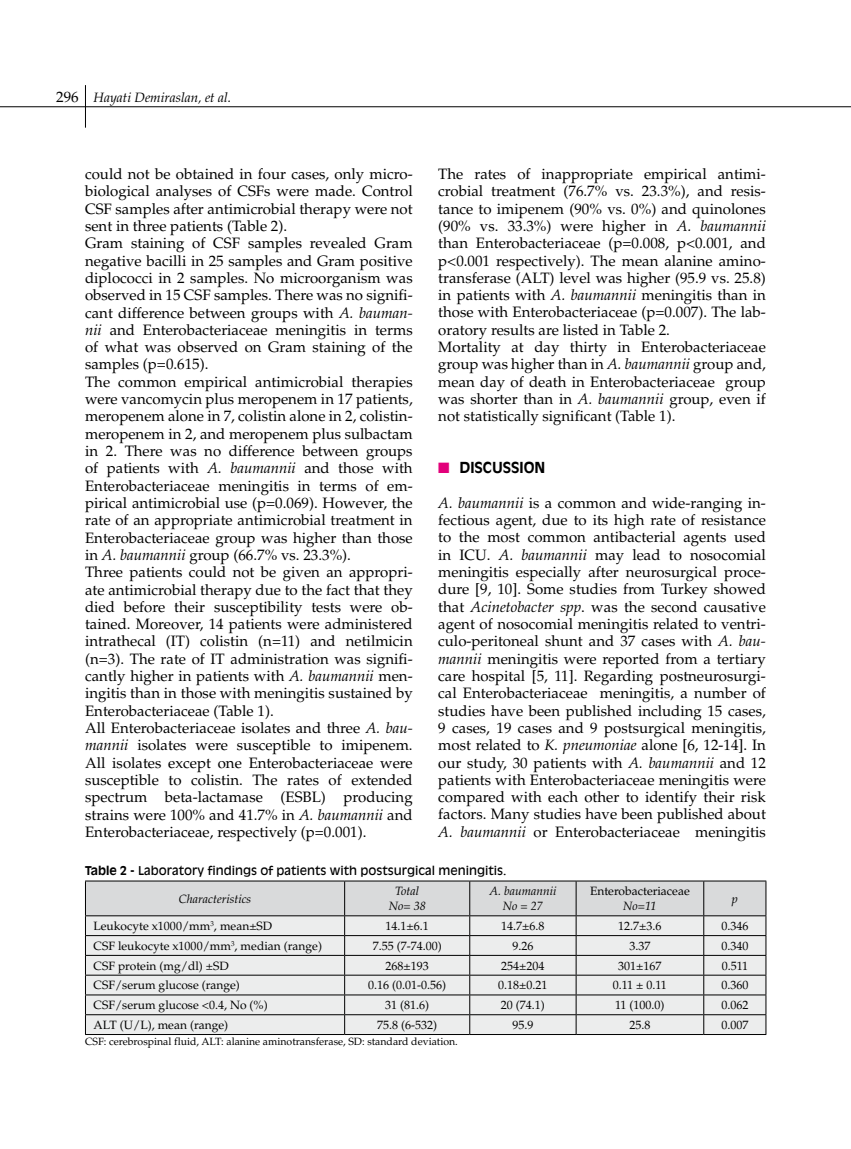
<style>
.page{position:relative;width:851px;height:1149px;background:#fff}
.page>*{position:absolute;margin:0;border:0;box-sizing:border-box;transform-origin:0 0}
.t1{font:15px/17.2px "Palatino LT Std";color:#000}
.t2{font:700 15px "Antique Olive Std";color:#000}
.t3{font:italic 13.5px "Palatino LT Std";color:#000}
.t4{font:12px "Palatino LT Std";color:#000}
.t5{font:12px "Antique Olive Std";color:#000}
.t6{font:italic 12px/15px "Palatino LT Std";color:#000;text-align:center}
.t7{font:10.5px "Palatino LT Std";color:#000}
.s1{font-style:normal;font-size:15px}
.s2{font-style:italic}
.s3{color:#e2007a}
.s4{font-weight:700}
</style>
<div class="page">
<hr style="left:85px;top:85px;width:1px;height:43px;background:#000">
<hr style="left:0;top:106px;width:850px;height:1px;background:#000">
<svg style="left:85px;top:880px;width:681px;height:153px"></svg>
<hr style="left:85px;top:1033px;width:259px;height:1px;background:#000">
<hr style="left:344px;top:1033px;width:125px;height:1px;background:#000">
<hr style="left:469px;top:1033px;width:107px;height:1px;background:#000">
<hr style="left:576px;top:1033px;width:127px;height:1px;background:#000">
<hr style="left:703px;top:1033px;width:63px;height:1px;background:#000">
<p class="t3" style="left:56px;top:89px;width:177px"><span class="s1">296</span> Hayati Demiraslan, et al.</p>
<p class="t1" style="left:85px;top:165px;width:329px">could not be obtained in four cases, only micro&shy;biological analyses of CSFs were made. Control CSF samples after antimicrobial therapy were not sent in three patients (Table 2).<br>Gram staining of CSF samples revealed Gram negative bacilli in 25 samples and Gram positive diplococci in 2 samples. No microorganism was observed in 15 CSF samples. There was no signifi&shy;cant difference between groups with <span class="s2">A. bauman&shy;nii</span> and Enterobacteriaceae meningitis in terms of what was observed on Gram staining of the samples (p=0.615).<br>The common empirical antimicrobial therapies were vancomycin plus meropenem in 17 patients, meropenem alone in 7, colistin alone in 2, colistin&shy;meropenem in 2, and meropenem plus sulbactam in 2. There was no difference between groups of patients with <span class="s2">A. baumannii</span> and those with Enterobacteriaceae meningitis in terms of em&shy;pirical antimicrobial use (p=0.069). However, the rate of an appropriate antimicrobial treatment in Enterobacteriaceae group was higher than those in <span class="s2">A. baumannii</span> group (66.7% vs. 23.3%).<br>Three patients could not be given an appropri&shy;ate antimicrobial therapy due to the fact that they died before their susceptibility tests were ob&shy;tained. Moreover, 14 patients were administered intrathecal (IT) colistin (n=11) and netilmicin (n=3). The rate of IT administration was signifi&shy;cantly higher in patients with <span class="s2">A. baumannii</span> men&shy;ingitis than in those with meningitis sustained by Enterobacteriaceae (Table 1).<br>All Enterobacteriaceae isolates and three <span class="s2">A. bau&shy;mannii</span> isolates were susceptible to imipenem.<br>All isolates except one Enterobacteriaceae were susceptible to colistin. The rates of extended spectrum beta-lactamase (ESBL) producing strains were 100% and 41.7% in <span class="s2">A. baumannii</span> and Enterobacteriaceae, respectively (p=0.001).</p>
<p class="t1" style="left:438px;top:165px;width:329px">The rates of inappropriate empirical antimi&shy;crobial treatment (76.7% vs. 23.3%), and resis&shy;tance to imipenem (90% vs. 0%) and quinolones (90% vs. 33.3%) were higher in <span class="s2">A. baumannii </span>than Enterobacteriaceae (p=0.008, p&lt;0.001, and p&lt;0.001 respectively). The mean alanine amino&shy;transferase (ALT) level was higher (95.9 vs. 25.8) in patients with <span class="s2">A. baumannii</span> meningitis than in those with Enterobacteriaceae (p=0.007). The lab&shy;oratory results are listed in Table 2.<br>Mortality at day thirty in Enterobacteriaceae group was higher than in <span class="s2">A. baumannii</span> group and, mean day of death in Enterobacteriaceae group was shorter than in <span class="s2">A. baumannii</span> group, even if not statistically significant (Table 1).</p>
<p class="t2" style="left:438px;top:458px;width:109px"><span class="s3">■</span> DISCUSSION</p>
<p class="t1" style="left:438px;top:494px;width:329px;text-align:justify"><span class="s2">A. baumannii</span> is a common and wide-ranging in&shy;fectious agent, due to its high rate of resistance to the most common antibacterial agents used in ICU. <span class="s2">A. baumannii</span> may lead to nosocomial meningitis especially after neurosurgical proce&shy;dure [9, 10]. Some studies from Turkey showed that <span class="s2">Acinetobacter spp</span>. was the second causative agent of nosocomial meningitis related to ventri&shy;culo-peritoneal shunt and 37 cases with <span class="s2">A. bau&shy;mannii</span> meningitis were reported from a tertiary care hospital [5, 11]. Regarding postneurosurgi&shy;cal Enterobacteriaceae meningitis, a number of studies have been published including 15 cases, 9 cases, 19 cases and 9 postsurgical meningitis, most related to <span class="s2">K. pneumoniae</span> alone [6, 12-14]. In our study, 30 patients with <span class="s2">A. baumannii</span> and 12 patients with Enterobacteriaceae meningitis were compared with each other to identify their risk factors. Many studies have been published about <span class="s2">A. baumannii</span> or Enterobacteriaceae meningitis</p>
<p class="t5" style="left:85px;top:862px;width:423px"><span class="s4">Table 2 -</span> Laboratory findings of patients with postsurgical meningitis.</p>
<p class="t6" style="left:179px;top:891px;width:74px">Characteristics</p>
<p class="t6" style="left:388px;top:883px;width:38px">Total<br>No= 38</p>
<p class="t6" style="left:489px;top:883px;width:68px">A. baumannii<br>No = 27</p>
<p class="t4" style="left:590px;top:883px;width:101px">Enterobacteriaceae</p>
<p class="t6" style="left:731px;top:891px;width:7px">p</p>
<p class="t6" style="left:623px;top:898px;width:35px">No=11</p>
<p class="t4" style="left:93px;top:918px;width:180px">Leukocyte x1000/mm<sup>3</sup>, mean±SD</p>
<p class="t4" style="left:385px;top:918px;width:45px">14.1±6.1</p>
<p class="t4" style="left:501px;top:918px;width:45px">14.7±6.8</p>
<p class="t4" style="left:618px;top:918px;width:45px">12.7±3.6</p>
<p class="t4" style="left:721px;top:918px;width:28px">0.346</p>
<p class="t4" style="left:93px;top:938px;width:230px">CSF leukocyte x1000/mm<sup>3</sup>, median (range)</p>
<p class="t4" style="left:372px;top:938px;width:70px">7.55 (7-74.00)</p>
<p class="t4" style="left:512px;top:938px;width:22px">9.26</p>
<p class="t4" style="left:629px;top:938px;width:22px">3.37</p>
<p class="t4" style="left:721px;top:938px;width:28px">0.340</p>
<p class="t4" style="left:93px;top:958px;width:137px">CSF protein (mg/dl) ±SD</p>
<p class="t4" style="left:385px;top:958px;width:45px">268±193</p>
<p class="t4" style="left:501px;top:958px;width:45px">254±204</p>
<p class="t4" style="left:618px;top:958px;width:45px">301±167</p>
<p class="t4" style="left:721px;top:958px;width:28px">0.511</p>
<p class="t4" style="left:93px;top:977px;width:148px">CSF/serum glucose (range)</p>
<p class="t4" style="left:368px;top:977px;width:79px">0.16 (0.01-0.56)</p>
<p class="t4" style="left:498px;top:977px;width:51px">0.18±0.21</p>
<p class="t4" style="left:613px;top:977px;width:55px">0.11 ± 0.11</p>
<p class="t4" style="left:721px;top:977px;width:28px">0.360</p>
<p class="t4" style="left:93px;top:997px;width:176px">CSF/serum glucose &lt;0.4, No (%)</p>
<p class="t4" style="left:385px;top:997px;width:45px">31 (81.6)</p>
<p class="t4" style="left:501px;top:997px;width:45px">20 (74.1)</p>
<p class="t4" style="left:615px;top:997px;width:51px">11 (100.0)</p>
<p class="t4" style="left:721px;top:997px;width:28px">0.062</p>
<p class="t4" style="left:93px;top:1017px;width:136px">ALT (U/L), mean (range)</p>
<p class="t4" style="left:377px;top:1017px;width:61px">75.8 (6-532)</p>
<p class="t4" style="left:512px;top:1017px;width:22px">95.9</p>
<p class="t4" style="left:629px;top:1017px;width:22px">25.8</p>
<p class="t4" style="left:721px;top:1017px;width:28px">0.007</p>
<p class="t7" style="left:85px;top:1035px;width:374px">CSF: cerebrospinal fluid, ALT: alanine aminotransferase, SD: standard deviation.</p>
</div>
